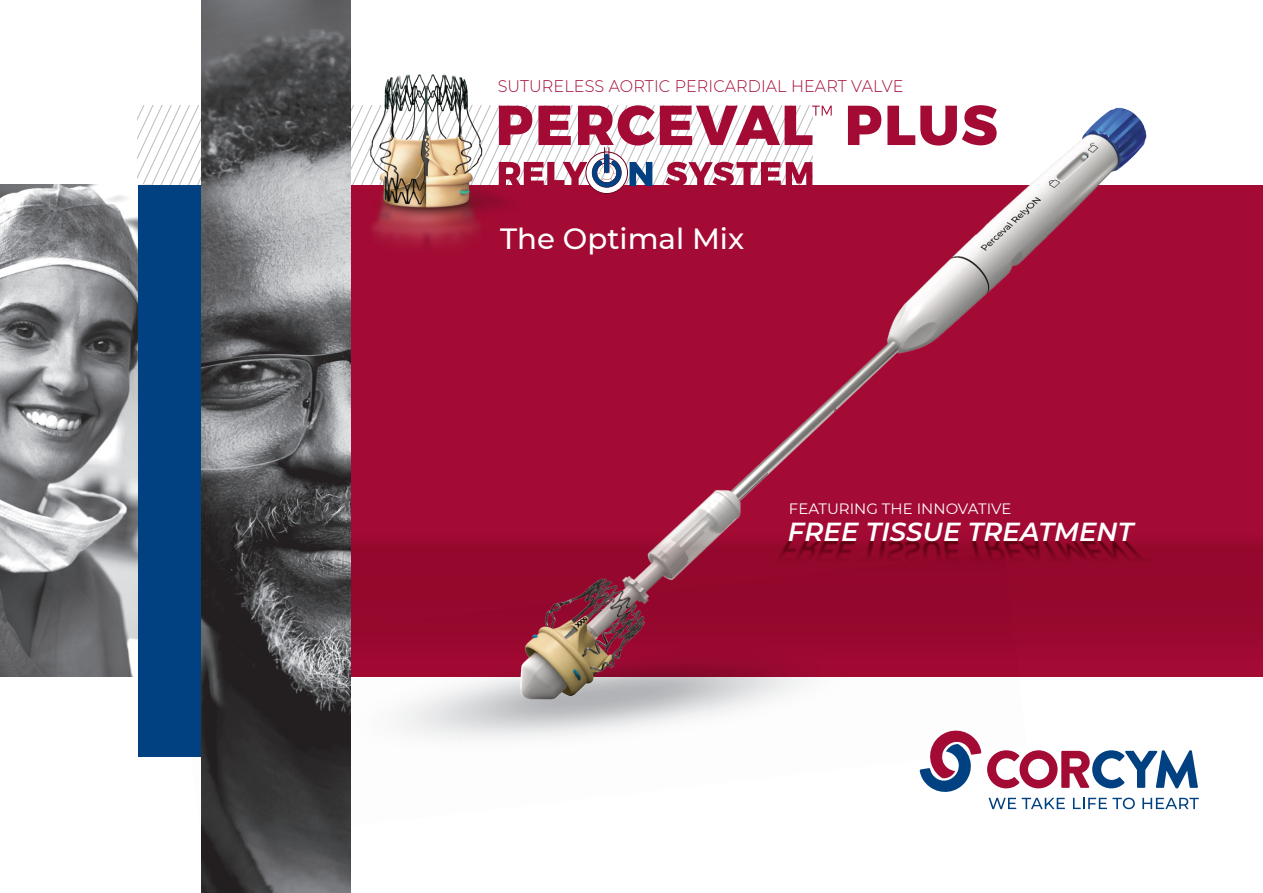
<style>
.page{position:relative;width:1263px;height:893px;background:#fff}
.page>*{position:absolute;margin:0;border:0;box-sizing:border-box;transform-origin:0 0}
.t1{font:500 29.25px "Montserrat";color:#fff}
.t2{font:italic 600 26.1px "Montserrat";color:#fff}
.t3{font:300 16.8px "Montserrat";letter-spacing:.01em;color:#a30a34;scale:.95 1}
.t4{font:15px "Montserrat";color:#fff}
</style>
<div class="page">
<svg style="left:138px;top:106px;width:63px;height:79px"></svg>
<div style="left:313px;top:185px;width:950px;height:491px;background:#a30a34"></div>
<img style="left:350px;top:676px;width:78px;height:167px">
<img style="left:428px;top:106px;width:747px;height:704px">
<svg style="left:350px;top:530px;width:913px;height:146px"></svg>
<svg style="left:919px;top:727px;width:62px;height:68px"></svg>
<svg style="left:987px;top:750px;width:211px;height:38px"></svg>
<svg style="left:988px;top:798px;width:28px;height:11px"></svg>
<svg style="left:1022px;top:798px;width:43px;height:11px"></svg>
<svg style="left:1073px;top:798px;width:62px;height:11px"></svg>
<svg style="left:1142px;top:798px;width:57px;height:11px"></svg>
<img style="left:0;top:185px;width:138px;height:491px">
<div style="left:138px;top:185px;width:76px;height:572px;background:#014181"></div>
<img style="left:201px;top:0;width:149px;height:893px">
<img style="left:750px;top:490px;width:413px;height:102px">
<svg style="left:848px;top:105px;width:149px;height:41px"></svg>
<img style="left:331px;top:65px;width:191px;height:194px">
<svg style="left:499px;top:105px;width:333px;height:89px"></svg>
<p class="t3" style="left:498px;top:74px;width:428px">SUTURELESS AORTIC PERICARDIAL HEART VALVE</p>
<h1 class="t1" style="left:500px;top:218px;width:246px">The Optimal Mix</h1>
<p class="t4" style="left:789px;top:498px;width:224px">FEATURING THE INNOVATIVE</p>
<h2 class="t2" style="left:788px;top:513px;width:347px">FREE TISSUE TREATMENT</h2>
</div>
